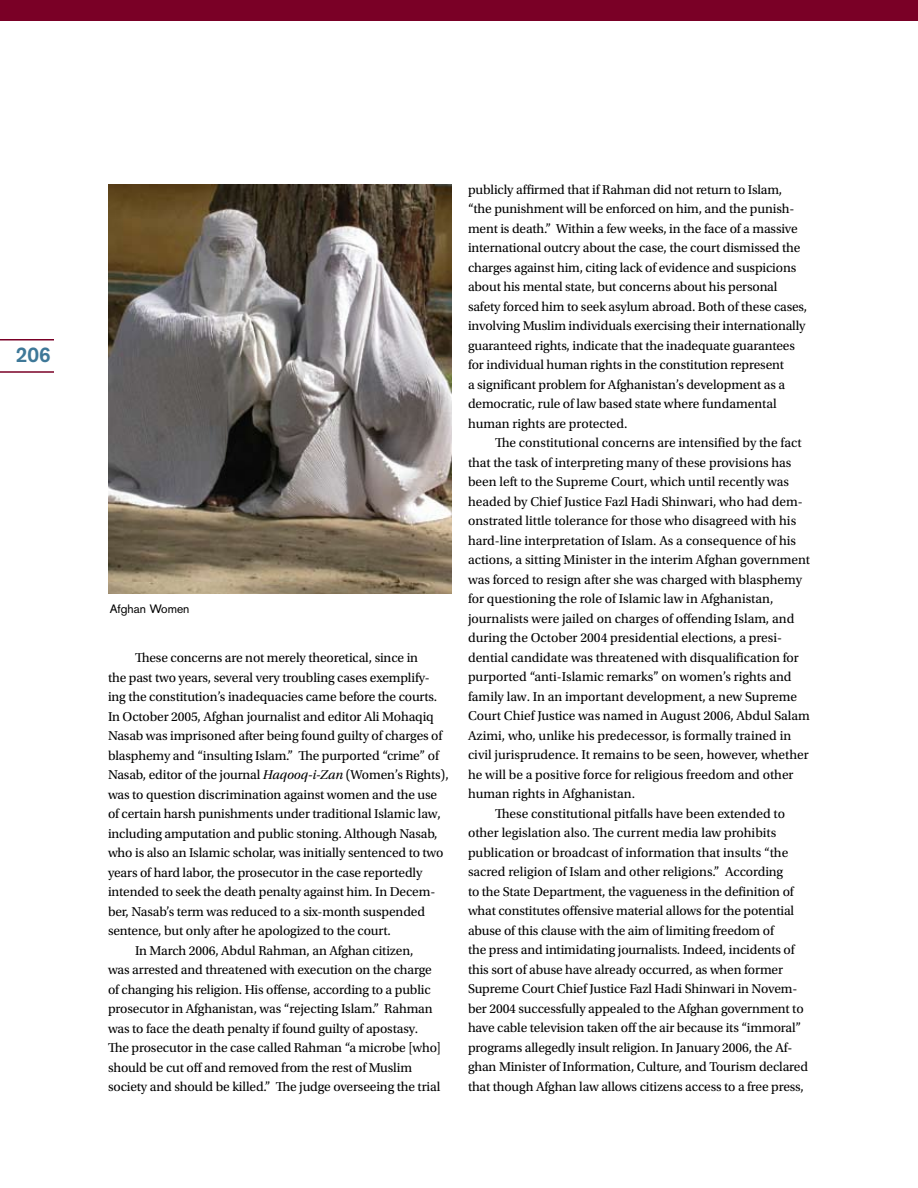
<style>
.page{position:relative;width:918px;height:1188px;background:#fff}
.page>*{position:absolute;margin:0;border:0;box-sizing:border-box;transform-origin:0 0}
.t1{font:700 21px "Akzidenz Grotesk";color:#3e7898}
.t2{font:13.5px/19.5px "Utopia Std";letter-spacing:-.01em;color:#000}
.t3{font:12px "Akzidenz Grotesk";color:#000}
.s1{font-style:italic}
</style>
<div class="page">
<div style="left:0;top:0;width:918px;height:21px;background:#7a0026"></div>
<hr style="left:0;top:371px;width:54px;height:2px;background:#7a0026">
<hr style="left:0;top:339px;width:54px;height:1px;background:#7a0026">
<img style="left:108px;top:184px;width:343px;height:410px">
<h1 class="t1" style="left:16px;top:343px;width:37px">206</h1>
<p class="t3" style="left:110px;top:602px;width:81px">Afghan Women</p>
<p class="t2" style="left:135px;top:648px;width:285px">These concerns are not merely theoretical, since in</p>
<p class="t2" style="left:108px;top:668px;width:323px">the past two years, several very troubling cases exemplify-</p>
<p class="t2" style="left:108px;top:687px;width:331px">ing the constitution’s inadequacies came before the courts.</p>
<p class="t2" style="left:108px;top:707px;width:327px">In October 2005, Afghan journalist and editor Ali Mohaqiq</p>
<p class="t2" style="left:108px;top:726px;width:336px">Nasab was imprisoned after being found guilty of charges of</p>
<p class="t2" style="left:108px;top:746px;width:332px">blasphemy and “insulting Islam.” The purported “crime” of</p>
<p class="t2" style="left:108px;top:765px;width:342px">Nasab, editor of the journal <span class="s1">Haqooq-i-Zan</span> (Women’s Rights),</p>
<p class="t2" style="left:108px;top:785px;width:331px">was to question discrimination against women and the use</p>
<p class="t2" style="left:108px;top:804px;width:334px">of certain harsh punishments under traditional Islamic law,</p>
<p class="t2" style="left:108px;top:824px;width:331px">including amputation and public stoning. Although Nasab,</p>
<p class="t2" style="left:108px;top:843px;width:337px">who is also an Islamic scholar, was initially sentenced to two</p>
<p class="t2" style="left:108px;top:863px;width:316px">years of hard labor, the prosecutor in the case reportedly</p>
<p class="t2" style="left:108px;top:882px;width:329px">intended to seek the death penalty against him. In Decem-</p>
<p class="t2" style="left:108px;top:902px;width:319px">ber, Nasab’s term was reduced to a six-month suspended</p>
<p class="t2" style="left:108px;top:921px;width:284px">sentence, but only after he apologized to the court.</p>
<p class="t2" style="left:135px;top:941px;width:280px">In March 2006, Abdul Rahman, an Afghan citizen,</p>
<p class="t2" style="left:108px;top:960px;width:325px">was arrested and threatened with execution on the charge</p>
<p class="t2" style="left:108px;top:980px;width:324px">of changing his religion. His offense, according to a public</p>
<p class="t2" style="left:108px;top:999px;width:326px">prosecutor in Afghanistan, was “rejecting Islam.” Rahman</p>
<p class="t2" style="left:108px;top:1019px;width:312px">was to face the death penalty if found guilty of apostasy.</p>
<p class="t2" style="left:108px;top:1038px;width:335px">The prosecutor in the case called Rahman “a microbe [who]</p>
<p class="t2" style="left:108px;top:1058px;width:306px">should be cut off and removed from the rest of Muslim</p>
<p class="t2" style="left:108px;top:1077px;width:334px">society and should be killed.” The judge overseeing the trial</p>
<p class="t2" style="left:468px;top:180px;width:341px">publicly affirmed that if Rahman did not return to Islam, “the punishment will be enforced on him, and the punish&shy;ment is death.” Within a few weeks, in the face of a massive international outcry about the case, the court dismissed the charges against him, citing lack of evidence and suspicions about his mental state, but concerns about his personal safety forced him to seek asylum abroad. Both of these cases, involving Muslim individuals exercising their internationally guaranteed rights, indicate that the inadequate guarantees for individual human rights in the constitution represent<br>a significant problem for Afghanistan’s development as a democratic, rule of law based state where fundamental human rights are protected.</p>
<p class="t2" style="left:495px;top:433px;width:308px">The constitutional concerns are intensified by the fact</p>
<p class="t2" style="left:468px;top:453px;width:325px">that the task of interpreting many of these provisions has</p>
<p class="t2" style="left:468px;top:472px;width:323px">been left to the Supreme Court, which until recently was</p>
<p class="t2" style="left:468px;top:492px;width:336px">headed by Chief Justice Fazl Hadi Shinwari, who had dem-</p>
<p class="t2" style="left:468px;top:511px;width:330px">onstrated little tolerance for those who disagreed with his</p>
<p class="t2" style="left:468px;top:531px;width:330px">hard-line interpretation of Islam. As a consequence of his</p>
<p class="t2" style="left:468px;top:550px;width:343px">actions, a sitting Minister in the interim Afghan government</p>
<p class="t2" style="left:468px;top:570px;width:336px">was forced to resign after she was charged with blasphemy</p>
<p class="t2" style="left:468px;top:589px;width:307px">for questioning the role of Islamic law in Afghanistan,</p>
<p class="t2" style="left:468px;top:609px;width:328px">journalists were jailed on charges of offending Islam, and</p>
<p class="t2" style="left:468px;top:628px;width:316px">during the October 2004 presidential elections, a presi-</p>
<p class="t2" style="left:468px;top:648px;width:332px">dential candidate was threatened with disqualification for</p>
<p class="t2" style="left:468px;top:667px;width:325px">purported “anti-Islamic remarks” on women’s rights and</p>
<p class="t2" style="left:468px;top:687px;width:331px">family law. In an important development, a new Supreme</p>
<p class="t2" style="left:468px;top:706px;width:343px">Court Chief Justice was named in August 2006, Abdul Salam</p>
<p class="t2" style="left:468px;top:726px;width:325px">Azimi, who, unlike his predecessor, is formally trained in</p>
<p class="t2" style="left:468px;top:745px;width:342px">civil jurisprudence. It remains to be seen, however, whether</p>
<p class="t2" style="left:468px;top:765px;width:327px">he will be a positive force for religious freedom and other</p>
<p class="t2" style="left:468px;top:784px;width:169px">human rights in Afghanistan.</p>
<p class="t2" style="left:495px;top:804px;width:291px">These constitutional pitfalls have been extended to</p>
<p class="t2" style="left:468px;top:823px;width:310px">other legislation also. The current media law prohibits</p>
<p class="t2" style="left:468px;top:843px;width:322px">publication or broadcast of information that insults “the</p>
<p class="t2" style="left:468px;top:862px;width:317px">sacred religion of Islam and other religions.” According</p>
<p class="t2" style="left:468px;top:882px;width:327px">to the State Department, the vagueness in the definition of</p>
<p class="t2" style="left:468px;top:901px;width:328px">what constitutes offensive material allows for the potential</p>
<p class="t2" style="left:468px;top:921px;width:307px">abuse of this clause with the aim of limiting freedom of</p>
<p class="t2" style="left:468px;top:940px;width:328px">the press and intimidating journalists. Indeed, incidents of</p>
<p class="t2" style="left:468px;top:960px;width:317px">this sort of abuse have already occurred, as when former</p>
<p class="t2" style="left:468px;top:979px;width:331px">Supreme Court Chief Justice Fazl Hadi Shinwari in Novem-</p>
<p class="t2" style="left:468px;top:999px;width:337px">ber 2004 successfully appealed to the Afghan government to</p>
<p class="t2" style="left:468px;top:1018px;width:335px">have cable television taken off the air because its “immoral”</p>
<p class="t2" style="left:468px;top:1038px;width:326px">programs allegedly insult religion. In January 2006, the Af-</p>
<p class="t2" style="left:468px;top:1057px;width:342px">ghan Minister of Information, Culture, and Tourism declared</p>
<p class="t2" style="left:468px;top:1077px;width:337px">that though Afghan law allows citizens access to a free press,</p>
</div>
